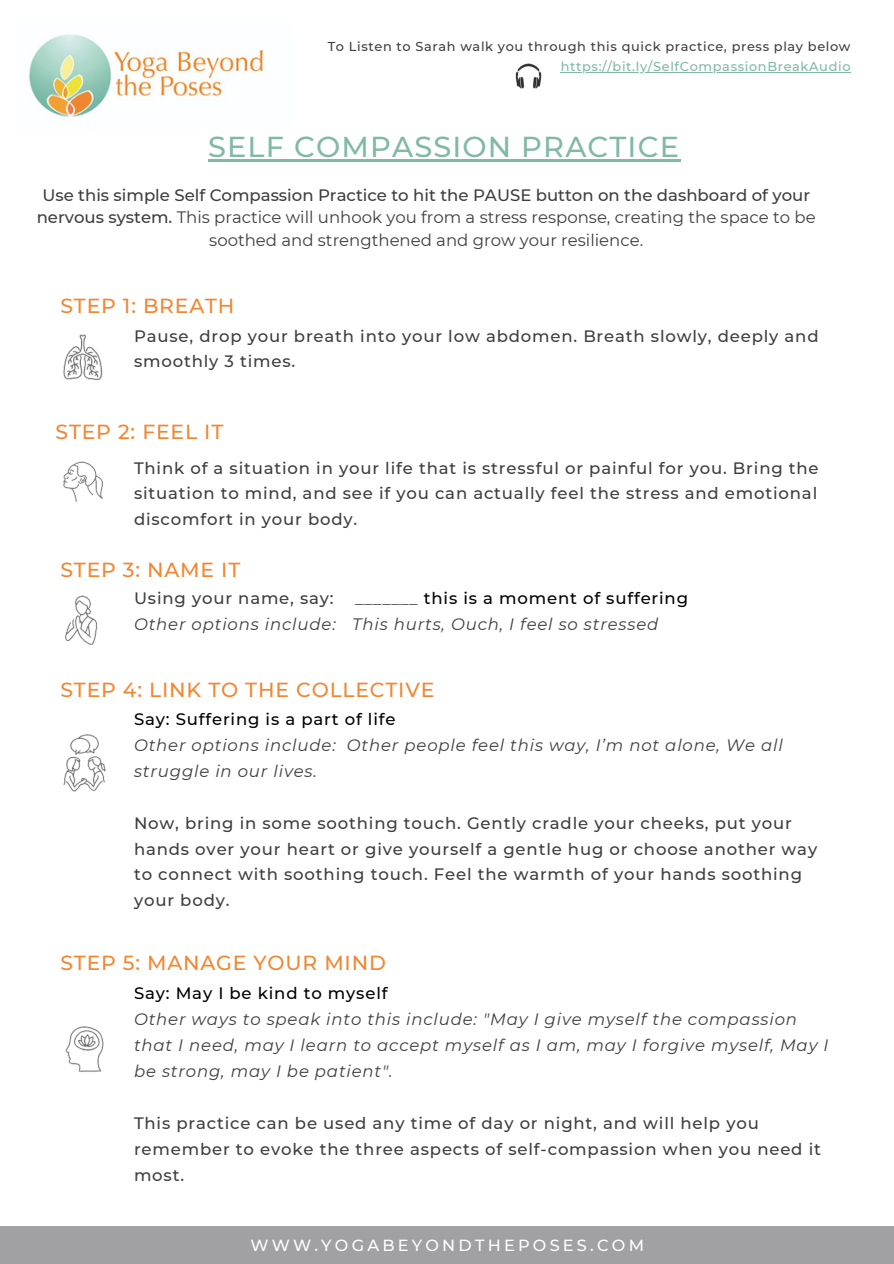
<style>
.page{position:relative;width:894px;height:1264px;background:#fff}
.page>*{position:absolute;margin:0;border:0;box-sizing:border-box;transform-origin:0 0}
.t1{font:500 28.8px "Montserrat";letter-spacing:.04em;color:#81b9a8}
.t2{font:500 20.4px "Montserrat";letter-spacing:.04em;color:#f18731}
.t3{font:500 16.5px/26px "Montserrat";letter-spacing:.05em;color:#3e3e3e}
.t4{font:italic 16.5px/26px "Montserrat";letter-spacing:.05em;color:#3e3e3e}
.t5{font:16.5px/22.5px "Montserrat";color:#3e3e3e;text-align:center}
.t6{font:500 16.5px "Montserrat";letter-spacing:.05em;color:#000}
.t7{font:500 16.05px "Montserrat";letter-spacing:.2em;color:#fff}
.t8{font:500 12.9px "Montserrat";letter-spacing:.05em;color:#3e3e3e}
.t9{font:500 12.9px "Montserrat";letter-spacing:.05em;color:#81b9a8}
.s1{font-weight:500}
.s2{font-weight:400;color:#3e3e3e}
</style>
<div class="page">
<div style="left:0;top:1226px;width:893px;height:37px;background:#a1a0a3"></div>
<img style="left:29px;top:34px;width:235px;height:83px">
<img style="left:515px;top:63px;width:27px;height:26px">
<img style="left:63px;top:734px;width:43px;height:58px">
<img style="left:65px;top:1026px;width:39px;height:46px">
<img style="left:63px;top:334px;width:40px;height:46px">
<img style="left:63px;top:461px;width:40px;height:41px">
<img style="left:65px;top:595px;width:33px;height:50px">
<hr style="left:208px;top:159px;width:472px;height:3px;background:#81b9a8">
<hr style="left:560px;top:72px;width:291px;height:1px;background:#81b9a8">
<p class="t8" style="left:327px;top:38px;width:524px">To Listen to Sarah walk you through this quick practice, press play below</p>
<p class="t9" style="left:560px;top:58px;width:291px">https://bit.ly/SelfCompassionBreakAudio</p>
<p class="t1" style="left:208px;top:129px;width:472px">SELF COMPASSION PRACTICE</p>
<p class="t5" style="left:37px;top:183px;width:780px"><span class="s1">Use this simple Self Compassion Practice to hit the PAUSE button on the dashboard of your nervous system.</span> This practice will unhook you from a stress response, creating the space to be soothed and strengthened and grow your resilience.</p>
<p class="t2" style="left:60px;top:294px;width:175px">STEP 1: BREATH</p>
<p class="t3" style="left:134px;top:322px;width:686px">Pause, drop your breath into your low abdomen. Breath slowly, deeply and smoothly 3 times.</p>
<p class="t2" style="left:56px;top:419px;width:169px">STEP 2: FEEL IT</p>
<p class="t3" style="left:134px;top:454px;width:686px;text-align:justify">Think of a situation in your life that is stressful or painful for you. Bring the situation to mind, and see if you can actually feel the stress and emotional discomfort in your body.</p>
<p class="t2" style="left:60px;top:557px;width:181px">STEP 3: NAME IT</p>
<p class="t3" style="left:134px;top:585px;width:201px">Using your name, say:</p>
<p class="t6" style="left:355px;top:588px;width:334px"><span class="s2">_______</span> this is a moment of suffering</p>
<p class="t4" style="left:134px;top:611px;width:526px">Other options include: This hurts, Ouch, I feel so stressed</p>
<p class="t2" style="left:60px;top:677px;width:375px">STEP 4: LINK TO THE COLLECTIVE</p>
<p class="t6" style="left:134px;top:709px;width:263px">Say: Suffering is a part of life</p>
<p class="t4" style="left:134px;top:732px;width:650px">Other options include: Other people feel this way, I’m not alone, We all struggle in our lives.</p>
<p class="t3" style="left:134px;top:809px;width:684px">Now, bring in some soothing touch. Gently cradle your cheeks, put your hands over your heart or give yourself a gentle hug or choose another way to connect with soothing touch. Feel the warmth of your hands soothing your body.</p>
<p class="t2" style="left:60px;top:950px;width:327px">STEP 5: MANAGE YOUR MIND</p>
<p class="t6" style="left:134px;top:983px;width:255px">Say: May I be kind to myself</p>
<p class="t4" style="left:134px;top:1006px;width:696px">Other ways to speak into this include: "May I give myself the compassion that I need, may I learn to accept myself as I am, may I forgive myself, May I be strong, may I be patient".</p>
<p class="t3" style="left:134px;top:1110px;width:688px">This practice can be used any time of day or night, and will help you remember to evoke the three aspects of self-compassion when you need it most.</p>
<p class="t7" style="left:250px;top:1235px;width:395px">WWW.YOGABEYONDTHEPOSES.COM</p>
</div>
